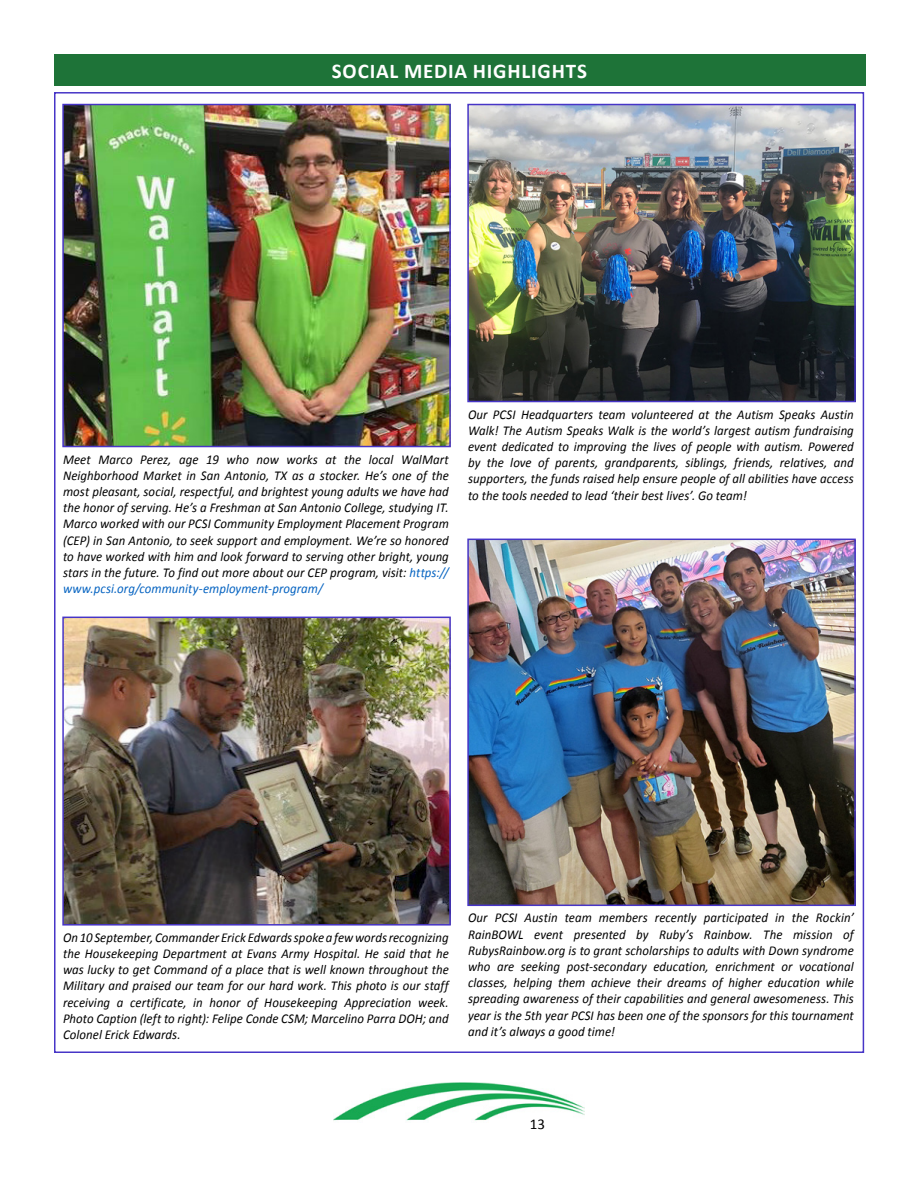
<style>
.page{position:relative;width:918px;height:1188px;background:#fff}
.page>*{position:absolute;margin:0;border:0;box-sizing:border-box;transform-origin:0 0}
.t1{font:700 21px "Calibri";letter-spacing:.04em;color:#fff}
.t2{font:15px "Calibri";color:#000}
.t3{font:italic 13.5px/16.2px "Calibri";letter-spacing:.005em;color:#000;text-align:justify;scale:.95 1}
.s1{color:#0563c1}
</style>
<div class="page">
<img style="left:333px;top:1082px;width:252px;height:39px">
<div style="left:54px;top:54px;width:811px;height:32px;background:#1e7338"></div>
<img style="left:65px;top:107px;width:383px;height:337px">
<div style="left:62px;top:104px;width:389px;height:343px;border:2px solid #4735c7"></div>
<img style="left:65px;top:620px;width:383px;height:303px">
<div style="left:62px;top:617px;width:389px;height:309px;border:2px solid #4735c7"></div>
<img style="left:470px;top:107px;width:383px;height:292px">
<div style="left:467px;top:104px;width:389px;height:298px;border:2px solid #4735c7"></div>
<img style="left:470px;top:542px;width:383px;height:361px">
<div style="left:467px;top:539px;width:389px;height:367px;border:2px solid #4735c7"></div>
<h1 class="t1" style="left:332px;top:57px;width:23px">SOCIAL</h1>
<h1 class="t1" style="left:404px;top:57px;width:31px">MEDIA</h1>
<h1 class="t1" style="left:473px;top:57px;width:92px">HIGHLIGHTS</h1>
<p class="t3" style="left:63px;top:451px;width:408px">Meet Marco Perez, age 19 who now works at the local WalMart Neighborhood Market in San Antonio, TX as a stocker. He’s one of the most pleasant, social, respectful, and brightest young adults we have had the honor of serving. He’s a Freshman at San Antonio College, studying IT.<br>Marco worked with our PCSI Community Employment Placement Program (CEP) in San Antonio, to seek support and employment. We’re so honored to have worked with him and look forward to serving other bright, young stars in the future. To find out more about our CEP program, visit: <span class="s1">https:// www.pcsi.org/community-employment-program/</span></p>
<p class="t3" style="left:468px;top:406px;width:408px">Our PCSI Headquarters team volunteered at the Autism Speaks Austin Walk! The Autism Speaks Walk is the world’s largest autism fundraising event dedicated to improving the lives of people with autism. Powered by the love of parents, grandparents, siblings, friends, relatives, and supporters, the funds raised help ensure people of all abilities have access to the tools needed to lead ‘their best lives’. Go team!</p>
<p class="t3" style="left:63px;top:929px;width:408px">On 10 September, Commander Erick Edwards spoke a few words recognizing the Housekeeping Department at Evans Army Hospital. He said that he was lucky to get Command of a place that is well known throughout the Military and praised our team for our hard work. This photo is our staff receiving a certificate, in honor of Housekeeping Appreciation week.<br>Photo Caption (left to right): Felipe Conde CSM; Marcelino Parra DOH; and Colonel Erick Edwards.</p>
<p class="t3" style="left:468px;top:909px;width:408px">Our PCSI Austin team members recently participated in the Rockin’ RainBOWL event presented by Ruby’s Rainbow. The mission of RubysRainbow.org is to grant scholarships to adults with Down syndrome who are seeking post-secondary education, enrichment or vocational classes, helping them achieve their dreams of higher education while spreading awareness of their capabilities and general awesomeness. This year is the 5th year PCSI has been one of the sponsors for this tournament and it’s always a good time!</p>
<p class="t2" style="left:530px;top:1114px;width:17px">13</p>
</div>
